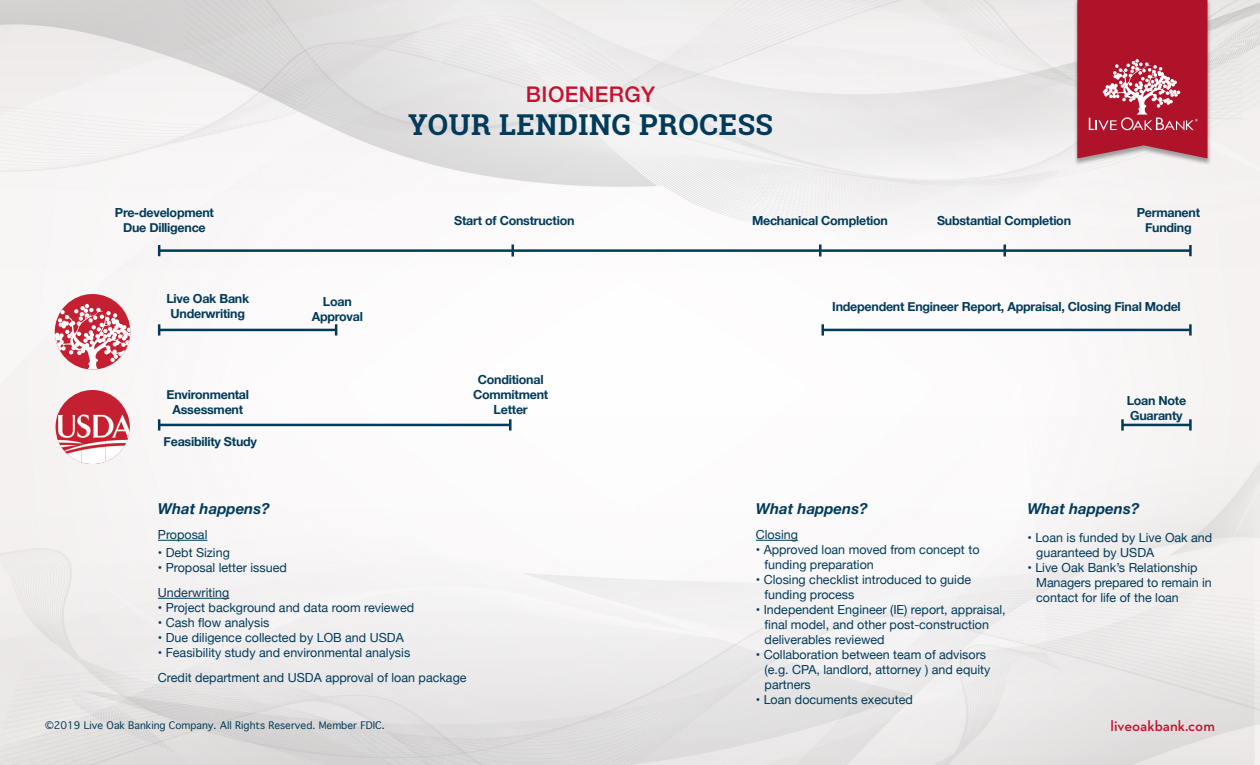
<style>
.page{position:relative;width:1260px;height:765px;background:#fff}
.page>*{position:absolute;margin:0;border:0;box-sizing:border-box;transform-origin:0 0}
.t1{font:700 28.75px "Roboto Slab";letter-spacing:.02em;color:#023b5a}
.t2{font:500 21.5px "Helvetica Neue";letter-spacing:.02em;color:#c41230}
.t3{font:italic 700 15px "Helvetica Neue";color:#023b5a}
.t4{font:600 15px "Neutra Text";color:#c3102f}
.t5{font:12.5px/15px "Helvetica Neue";color:#023b5a}
.t6{font:700 12.5px/15px "Helvetica Neue";letter-spacing:-.02em;color:#023b5a;text-align:center}
.t7{font:10px "Thonburi";color:#023b5a}
</style>
<div class="page">
<img style="left:0;top:0;width:1260px;height:765px">
<hr style="left:159px;top:249px;width:1031px;height:3px;background:#023b5a">
<svg style="left:158px;top:245px;width:2px;height:11px"></svg>
<svg style="left:1189px;top:245px;width:3px;height:11px"></svg>
<hr style="left:159px;top:329px;width:177px;height:2px;background:#023b5a">
<svg style="left:158px;top:324px;width:2px;height:12px"></svg>
<svg style="left:335px;top:324px;width:2px;height:12px"></svg>
<hr style="left:159px;top:424px;width:351px;height:2px;background:#023b5a">
<svg style="left:158px;top:419px;width:2px;height:12px"></svg>
<svg style="left:509px;top:419px;width:3px;height:12px"></svg>
<hr style="left:823px;top:329px;width:367px;height:2px;background:#023b5a">
<svg style="left:822px;top:324px;width:2px;height:12px"></svg>
<svg style="left:1189px;top:324px;width:3px;height:12px"></svg>
<svg style="left:512px;top:245px;width:2px;height:12px"></svg>
<svg style="left:819px;top:245px;width:3px;height:12px"></svg>
<svg style="left:1003px;top:245px;width:3px;height:12px"></svg>
<hr style="left:158px;top:540px;width:49px;height:1px;background:#023b5a">
<hr style="left:158px;top:598px;width:71px;height:1px;background:#023b5a">
<hr style="left:756px;top:540px;width:42px;height:1px;background:#023b5a">
<div style="left:1074px;top:0;width:137px;height:166px;background:#231f20;opacity:.4"></div>
<svg style="left:1077px;top:0;width:130px;height:158px;background:#b52d41"></svg>
<div style="left:56px;top:390px;width:74px;height:74px;background:#c42032;border-radius:50%"></div>
<img style="left:106px;top:439px;width:21px;height:23px">
<img style="left:57px;top:415px;width:73px;height:24px">
<img style="left:58px;top:439px;width:23px;height:23px">
<img style="left:81px;top:441px;width:25px;height:23px">
<div style="left:55px;top:294px;width:75px;height:76px;background:#c42032;border-radius:50%"></div>
<svg style="left:55px;top:304px;width:75px;height:66px"></svg>
<hr style="left:1122px;top:424px;width:68px;height:2px;background:#023b5a">
<svg style="left:1121px;top:419px;width:3px;height:12px"></svg>
<svg style="left:1189px;top:419px;width:3px;height:12px"></svg>
<p class="t6" style="left:115px;top:206px;width:101px">Pre-development</p>
<p class="t6" style="left:123px;top:221px;width:84px">Due Dilligence</p>
<p class="t6" style="left:166px;top:292px;width:84px">Live Oak Bank<br>Underwriting</p>
<p class="t6" style="left:323px;top:295px;width:30px">Loan</p>
<p class="t6" style="left:312px;top:310px;width:53px">Approval</p>
<p class="t6" style="left:167px;top:388px;width:84px">Environmental<br>Assessment</p>
<p class="t6" style="left:164px;top:435px;width:95px">Feasibility Study</p>
<p class="t2" style="left:526px;top:77px;width:131px">BIOENERGY</p>
<p class="t1" style="left:408px;top:105px;width:366px">YOUR LENDING PROCESS</p>
<p class="t6" style="left:454px;top:213px;width:122px">Start of Construction</p>
<p class="t6" style="left:752px;top:213px;width:137px">Mechanical Completion</p>
<p class="t6" style="left:937px;top:213px;width:136px">Substantial Completion</p>
<p class="t6" style="left:1137px;top:206px;width:65px">Permanent</p>
<p class="t6" style="left:1145px;top:221px;width:48px">Funding</p>
<p class="t6" style="left:473px;top:373px;width:77px">Conditional<br>Commitment<br>Letter</p>
<p class="t6" style="left:832px;top:299px;width:350px">Independent Engineer Report, Appraisal, Closing Final Model</p>
<p class="t6" style="left:1127px;top:394px;width:61px;text-align:left">Loan Note<br>Guaranty</p>
<p class="t3" style="left:158px;top:497px;width:113px">What happens?</p>
<p class="t5" style="left:158px;top:528px;width:51px">Proposal</p>
<p class="t5" style="left:158px;top:546px;width:73px">• Debt Sizing</p>
<p class="t5" style="left:158px;top:561px;width:130px">• Proposal letter issued</p>
<p class="t5" style="left:158px;top:586px;width:73px">Underwriting</p>
<p class="t5" style="left:158px;top:601px;width:258px">• Project background and data room reviewed</p>
<p class="t5" style="left:158px;top:616px;width:113px">• Cash flow analysis</p>
<p class="t5" style="left:158px;top:631px;width:247px">• Due diligence collected by LOB and USDA</p>
<p class="t5" style="left:158px;top:646px;width:254px">• Feasibility study and environmental analysis</p>
<p class="t5" style="left:158px;top:671px;width:310px">Credit department and USDA approval of loan package</p>
<p class="t3" style="left:756px;top:497px;width:113px">What happens?</p>
<p class="t5" style="left:756px;top:528px;width:44px">Closing</p>
<p class="t5" style="left:765px;top:543px;width:216px;text-indent:-9px">• Approved loan moved from concept to funding preparation</p>
<p class="t5" style="left:765px;top:573px;width:208px;text-indent:-9px">• Closing checklist introduced to guide funding process</p>
<p class="t5" style="left:765px;top:603px;width:243px;text-indent:-9px">• Independent Engineer (IE) report, appraisal, final model, and other post-construction deliverables reviewed</p>
<p class="t5" style="left:765px;top:648px;width:227px;text-indent:-9px">• Collaboration between team of advisors (e.g. CPA, landlord, attorney ) and equity partners</p>
<p class="t5" style="left:756px;top:693px;width:158px">• Loan documents executed</p>
<p class="t3" style="left:1028px;top:497px;width:113px">What happens?</p>
<p class="t5" style="left:1036px;top:530px;width:178px;text-indent:-9px">• Loan is funded by Live Oak and guaranteed by USDA</p>
<p class="t5" style="left:1036px;top:560px;width:177px;text-indent:-9px">• Live Oak Bank’s Relationship<br>Managers prepared to remain in contact for life of the loan</p>
<p class="t7" style="left:45px;top:720px;width:341px">©2019 Live Oak Banking Company. All Rights Reserved. Member FDIC.</p>
<p class="t4" style="left:1110px;top:716px;width:106px">liveoakbank.com</p>
</div>
